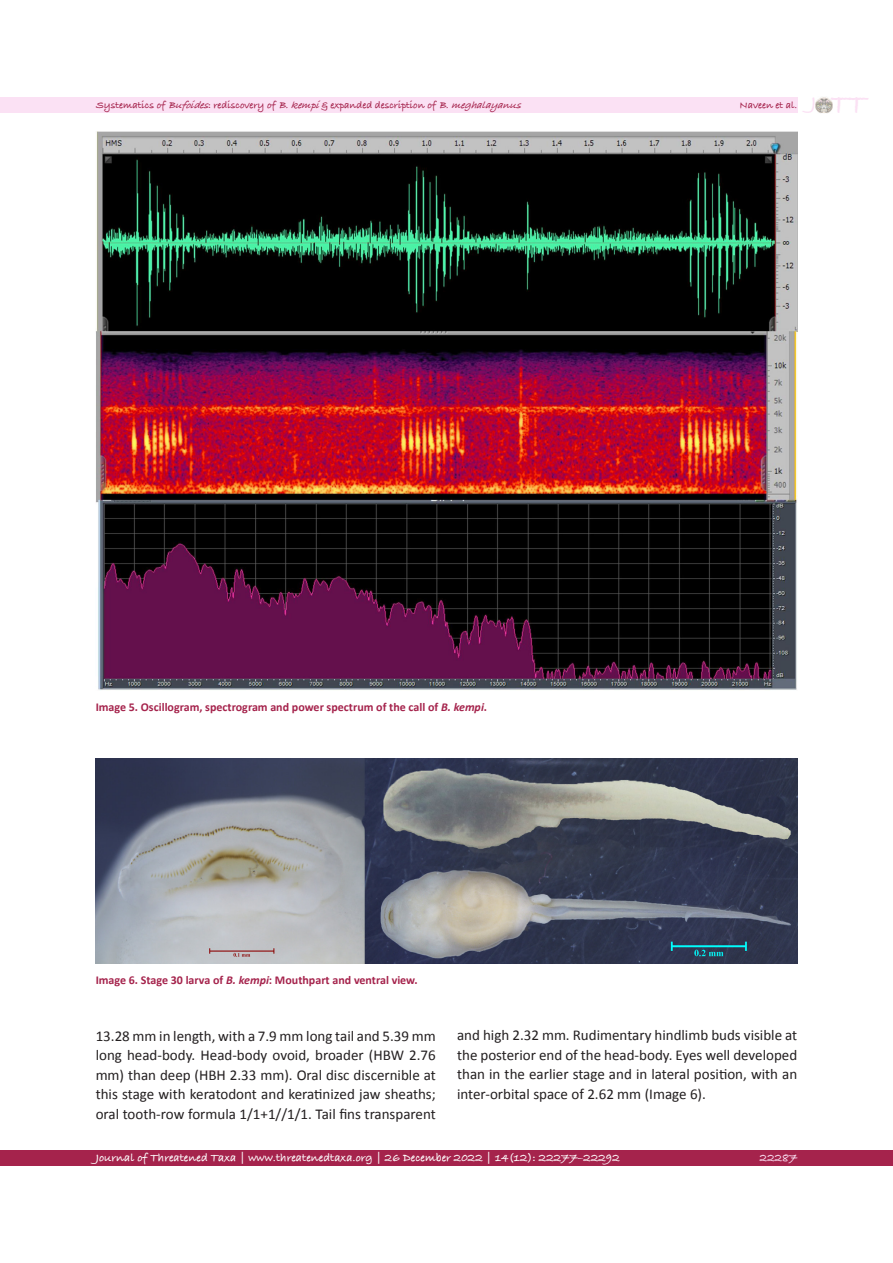
<style>
.page{position:relative;width:893px;height:1263px;background:#fff}
.page>*{position:absolute;margin:0;border:0;box-sizing:border-box;transform-origin:0 0}
.t1{font:700 28.95px "Bradley Hand ITCTT";color:#fbe1f4}
.t2{font:15px/19.5px "Calibri";color:#231f20;text-align:justify}
.t3{font:700 12px "Calibri";color:#a5234c}
.t4{font:700 12px "Bradley Hand ITCTT";color:#fff}
.t5{font:700 12px "Bradley Hand ITCTT";color:#fbe1f4}
.t6{font:700 10.5px "Bradley Hand ITCTT";letter-spacing:-.005em;color:#a5234c}
.s1{font-style:italic}
.s2{font-family:"Calibri Bold 2";font-weight:400}
.s3{font-family:"Calibri 2"}
</style>
<div class="page">
<div style="left:0;top:97px;width:797px;height:16px;background:#fbe1f4"></div>
<div style="left:0;top:1150px;width:893px;height:16px;background:#a5234c"></div>
<img style="left:815px;top:97px;width:17px;height:16px">
<img style="left:96px;top:132px;width:701px;height:558px">
<img style="left:96px;top:759px;width:701px;height:205px">
<h1 class="t1" style="left:811px;top:82px;width:57px"><sup>J</sup> TT</h1>
<p class="t6" style="left:96px;top:97px;width:432px">Systematics of <span class="s1">Bufoides</span>: rediscovery of <span class="s1">B.kempi</span>&amp; expanded description of <span class="s1">B.meghalayanus</span></p>
<p class="t6" style="left:739px;top:97px;width:59px">Naveen et al.</p>
<p class="t3" style="left:96px;top:699px;width:393px">Image 5. Oscillogram, spectrogram and power spectrum of the call of <span class="s1">B. kempi</span><span class="s2">.</span></p>
<p class="t3" style="left:96px;top:972px;width:324px">Image 6. Stage 30 larva of <span class="s1">B. kempi</span>: Mouthpart and ventral view.</p>
<p class="t2" style="left:96px;top:1026px;width:342px">13.28 mm in length, with a 7.9 mm long tail and 5.39 mm long head-body. Head-body ovoid, broader (HBW 2.76 <span class="s3">mm) than deep</span> (HBH 2.33 mm). Oral disc discernible at this stage with keratodont and keratinized jaw sheaths; oral tooth-row formula 1/1+1//1/1. Tail fins transparent</p>
<p class="t2" style="left:457px;top:1026px;width:342px">and high 2.32 mm. Rudimentary hindlimb buds visible at the posterior end of the head-body. Eyes well developed than in the earlier stage and in lateral position, with an inter-orbital space of 2.62 mm (Image 6).</p>
<p class="t4" style="left:96px;top:1149px;width:526px">Journal of Threatened Taxa | www.threatenedtaxa.org | 26 December 2022 | 14(12): 22277–22292</p>
<p class="t5" style="left:760px;top:1149px;width:39px">22287</p>
</div>
